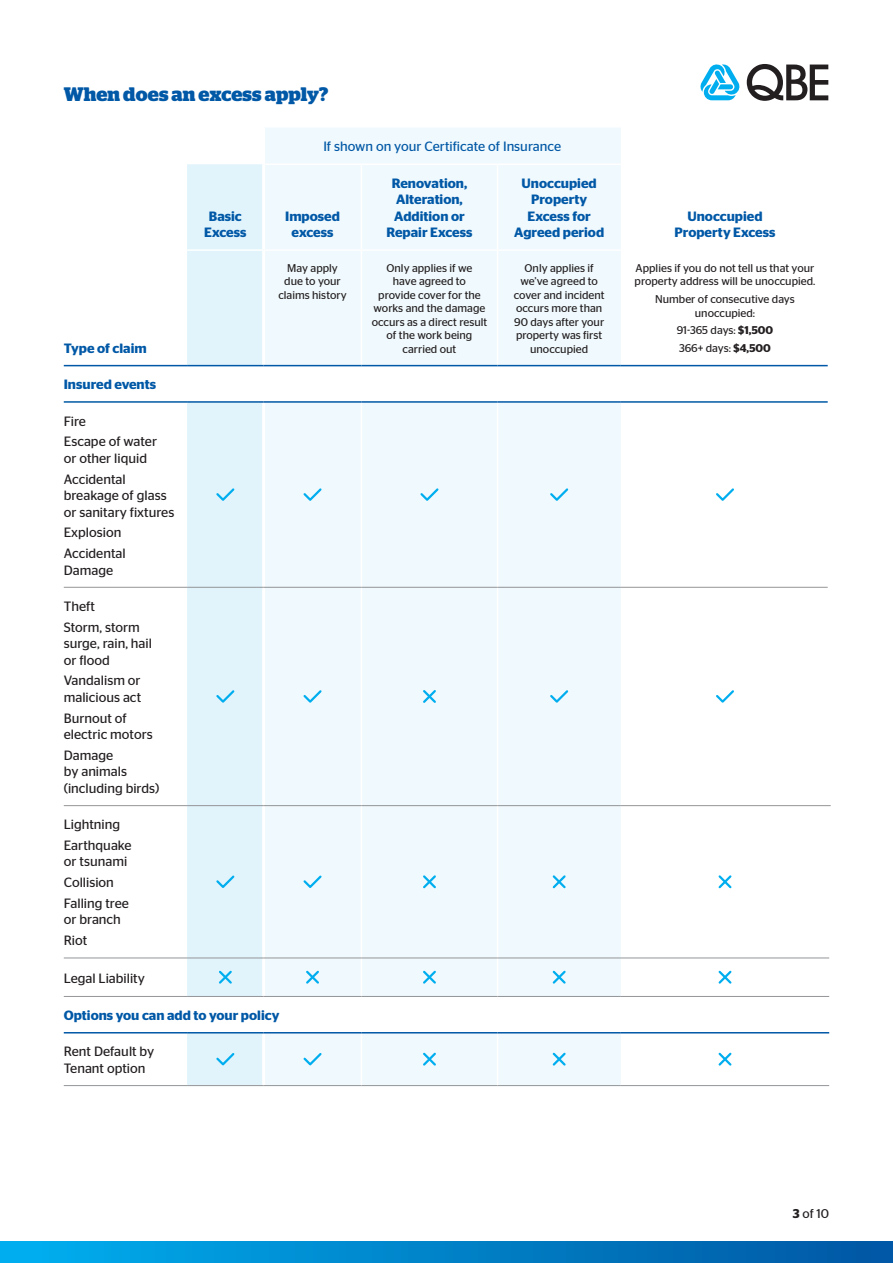
<style>
.page{position:relative;width:893px;height:1263px;background:#fff}
.page>*{position:absolute;margin:0;border:0;box-sizing:border-box;transform-origin:0 0}
.subhead_2{font:700 19.5px "Stag";letter-spacing:.005em;color:#0158a6}
.text_-_excess_table{font:13.5px/16.5px "Stag Sans";color:#231f20}
.body{font:600 13.5px/16.5px "Stag Sans";color:#0158a6;text-align:center}
.body-2{font:13.5px "Stag Sans";color:#0158a6}
.t1{font:12.75px "Stag Sans";color:#231f20}
.description_-_excess{font:11.25px/13.5px "Stag Sans";color:#231f20;text-align:center}
.s1{font-weight:600}
</style>
<div class="page">
<div style="left:0;top:1242px;width:893px;height:21px;background:linear-gradient(to right,#00afef,#0156a2)"></div>
<svg style="left:747px;top:64px;width:81px;height:37px"></svg>
<svg style="left:700px;top:64px;width:40px;height:36px"></svg>
<svg style="left:265px;top:128px;width:356px;height:957px;fill:#f0f9fd"></svg>
<svg style="left:187px;top:164px;width:75px;height:921px;fill:#e1f4fc"></svg>
<hr style="left:265px;top:164px;width:96px;height:1px;background:#fff">
<hr style="left:361px;top:164px;width:136px;height:1px;background:#fff">
<hr style="left:497px;top:164px;width:124px;height:1px;background:#fff">
<hr style="left:361px;top:165px;width:1px;height:84px;background:#fff">
<hr style="left:497px;top:165px;width:1px;height:84px;background:#fff">
<hr style="left:361px;top:251px;width:1px;height:114px;background:#fff">
<hr style="left:497px;top:251px;width:1px;height:114px;background:#fff">
<hr style="left:361px;top:366px;width:1px;height:35px;background:#fff">
<hr style="left:497px;top:366px;width:1px;height:35px;background:#fff">
<hr style="left:361px;top:403px;width:1px;height:184px;background:#fff">
<hr style="left:497px;top:403px;width:1px;height:184px;background:#fff">
<hr style="left:361px;top:587px;width:1px;height:218px;background:#fff">
<hr style="left:497px;top:587px;width:1px;height:218px;background:#fff">
<hr style="left:361px;top:806px;width:1px;height:152px;background:#fff">
<hr style="left:497px;top:806px;width:1px;height:152px;background:#fff">
<hr style="left:361px;top:958px;width:1px;height:38px;background:#fff">
<hr style="left:497px;top:958px;width:1px;height:38px;background:#fff">
<hr style="left:361px;top:1033px;width:1px;height:52px;background:#fff">
<hr style="left:497px;top:1033px;width:1px;height:52px;background:#fff">
<hr style="left:64px;top:365px;width:123px;height:1px;background:#0158a6">
<hr style="left:187px;top:365px;width:77px;height:1px;background:#0158a6">
<hr style="left:264px;top:365px;width:97px;height:1px;background:#0158a6">
<hr style="left:361px;top:365px;width:136px;height:1px;background:#0158a6">
<hr style="left:497px;top:365px;width:124px;height:1px;background:#0158a6">
<hr style="left:621px;top:365px;width:207px;height:1px;background:#0158a6">
<hr style="left:187px;top:249px;width:77px;height:2px;background:#fff">
<hr style="left:264px;top:249px;width:97px;height:2px;background:#fff">
<hr style="left:361px;top:249px;width:136px;height:2px;background:#fff">
<hr style="left:497px;top:249px;width:124px;height:2px;background:#fff">
<hr style="left:64px;top:587px;width:123px;height:1px;background:#939598">
<hr style="left:187px;top:587px;width:77px;height:1px;background:#939598">
<hr style="left:264px;top:587px;width:97px;height:1px;background:#939598">
<hr style="left:361px;top:587px;width:136px;height:1px;background:#939598">
<hr style="left:497px;top:587px;width:124px;height:1px;background:#939598">
<hr style="left:621px;top:587px;width:207px;height:1px;background:#939598">
<hr style="left:64px;top:958px;width:123px;height:1px;background:#939598">
<hr style="left:187px;top:958px;width:77px;height:1px;background:#939598">
<hr style="left:264px;top:958px;width:97px;height:1px;background:#939598">
<hr style="left:361px;top:958px;width:136px;height:1px;background:#939598">
<hr style="left:497px;top:958px;width:124px;height:1px;background:#939598">
<hr style="left:621px;top:958px;width:208px;height:1px;background:#939598">
<hr style="left:64px;top:805px;width:123px;height:1px;background:#939598">
<hr style="left:187px;top:805px;width:77px;height:1px;background:#939598">
<hr style="left:264px;top:805px;width:97px;height:1px;background:#939598">
<hr style="left:361px;top:805px;width:136px;height:1px;background:#939598">
<hr style="left:497px;top:805px;width:124px;height:1px;background:#939598">
<hr style="left:621px;top:805px;width:210px;height:1px;background:#939598">
<hr style="left:64px;top:1085px;width:123px;height:1px;background:#939598">
<hr style="left:187px;top:1085px;width:77px;height:1px;background:#939598">
<hr style="left:264px;top:1085px;width:97px;height:1px;background:#939598">
<hr style="left:361px;top:1085px;width:136px;height:1px;background:#939598">
<hr style="left:497px;top:1085px;width:124px;height:1px;background:#939598">
<hr style="left:621px;top:1085px;width:208px;height:1px;background:#939598">
<hr style="left:64px;top:401px;width:123px;height:2px;background:#0158a6">
<hr style="left:187px;top:401px;width:77px;height:2px;background:#0158a6">
<hr style="left:264px;top:401px;width:97px;height:2px;background:#0158a6">
<hr style="left:361px;top:401px;width:136px;height:2px;background:#0158a6">
<hr style="left:497px;top:401px;width:124px;height:2px;background:#0158a6">
<hr style="left:621px;top:401px;width:207px;height:2px;background:#0158a6">
<hr style="left:64px;top:996px;width:123px;height:1px;background:#939598">
<hr style="left:187px;top:996px;width:77px;height:1px;background:#939598">
<hr style="left:264px;top:996px;width:97px;height:1px;background:#939598">
<hr style="left:361px;top:996px;width:136px;height:1px;background:#939598">
<hr style="left:497px;top:996px;width:124px;height:1px;background:#939598">
<hr style="left:621px;top:996px;width:208px;height:1px;background:#939598">
<hr style="left:64px;top:1032px;width:123px;height:1px;background:#0158a6">
<hr style="left:187px;top:1032px;width:77px;height:1px;background:#0158a6">
<hr style="left:264px;top:1032px;width:97px;height:1px;background:#0158a6">
<hr style="left:361px;top:1032px;width:136px;height:1px;background:#0158a6">
<hr style="left:497px;top:1032px;width:124px;height:1px;background:#0158a6">
<hr style="left:621px;top:1032px;width:208px;height:1px;background:#0158a6">
<svg style="left:214px;top:486px;width:22px;height:17px"></svg>
<svg style="left:301px;top:486px;width:23px;height:17px"></svg>
<svg style="left:418px;top:486px;width:23px;height:17px"></svg>
<svg style="left:548px;top:486px;width:22px;height:17px"></svg>
<svg style="left:716px;top:488px;width:18px;height:13px"></svg>
<svg style="left:214px;top:688px;width:22px;height:17px"></svg>
<svg style="left:301px;top:688px;width:23px;height:17px"></svg>
<svg style="left:421px;top:688px;width:17px;height:17px"></svg>
<svg style="left:548px;top:688px;width:22px;height:17px"></svg>
<svg style="left:716px;top:690px;width:18px;height:13px"></svg>
<svg style="left:214px;top:873px;width:22px;height:17px"></svg>
<svg style="left:301px;top:873px;width:23px;height:17px"></svg>
<svg style="left:421px;top:873px;width:17px;height:17px"></svg>
<svg style="left:551px;top:873px;width:17px;height:17px"></svg>
<svg style="left:718px;top:875px;width:14px;height:14px"></svg>
<svg style="left:217px;top:969px;width:17px;height:17px"></svg>
<svg style="left:304px;top:969px;width:17px;height:17px"></svg>
<svg style="left:421px;top:969px;width:17px;height:17px"></svg>
<svg style="left:551px;top:969px;width:17px;height:17px"></svg>
<svg style="left:718px;top:970px;width:14px;height:14px"></svg>
<svg style="left:214px;top:1051px;width:22px;height:16px"></svg>
<svg style="left:301px;top:1051px;width:23px;height:16px"></svg>
<svg style="left:421px;top:1051px;width:17px;height:17px"></svg>
<svg style="left:551px;top:1051px;width:17px;height:17px"></svg>
<svg style="left:718px;top:1052px;width:14px;height:14px"></svg>
<p class="subhead_2" style="left:64px;top:82px;width:266px">When does an excess apply?</p>
<p class="body-2" style="left:323px;top:139px;width:239px">If shown on your Certificate of Insurance</p>
<p class="body" style="left:204px;top:208px;width:44px">Basic<br>Excess</p>
<p class="body" style="left:285px;top:208px;width:56px">Imposed excess</p>
<p class="body" style="left:386px;top:175px;width:88px">Renovation,<br>Alteration,<br>Addition or<br>Repair Excess</p>
<p class="body" style="left:514px;top:175px;width:92px">Unoccupied<br>Property<br>Excess for<br>Agreed period</p>
<p class="body" style="left:674px;top:208px;width:103px">Unoccupied<br>Property Excess</p>
<p class="body" style="left:64px;top:340px;width:84px">Type of claim</p>
<p class="description_-_excess" style="left:278px;top:261px;width:70px">May apply due to your claims history</p>
<p class="description_-_excess" style="left:372px;top:261px;width:117px">Only applies if we<br>have agreed to<br>provide cover for the works and the damage occurs as a direct result of the work being carried out</p>
<p class="description_-_excess" style="left:514px;top:261px;width:92px">Only applies if we’ve agreed to cover and incident occurs more than<br>90 days after your property was first unoccupied</p>
<p class="description_-_excess" style="left:635px;top:261px;width:182px;text-align:left">Applies if you do not tell us that your property address will be unoccupied.</p>
<p class="description_-_excess" style="left:655px;top:292px;width:141px">Number of consecutive days unoccupied:</p>
<p class="description_-_excess" style="left:677px;top:324px;width:98px">91-365 days: <span class="s1">$1,500</span></p>
<p class="description_-_excess" style="left:679px;top:341px;width:93px">366+ days: <span class="s1">$4,500</span></p>
<p class="body" style="left:64px;top:376px;width:94px">Insured events</p>
<p class="text_-_excess_table" style="left:64px;top:412px;width:24px">Fire</p>
<p class="text_-_excess_table" style="left:64px;top:433px;width:95px">Escape of water or other liquid</p>
<p class="text_-_excess_table" style="left:64px;top:470px;width:112px">Accidental breakage of glass or sanitary fixtures</p>
<p class="text_-_excess_table" style="left:64px;top:524px;width:59px">Explosion</p>
<p class="text_-_excess_table" style="left:64px;top:545px;width:63px">Accidental<br>Damage</p>
<p class="text_-_excess_table" style="left:64px;top:598px;width:33px">Theft</p>
<p class="text_-_excess_table" style="left:64px;top:618px;width:90px">Storm, storm surge, rain, hail or flood</p>
<p class="text_-_excess_table" style="left:64px;top:672px;width:79px">Vandalism or malicious act</p>
<p class="text_-_excess_table" style="left:64px;top:709px;width:90px">Burnout of electric motors</p>
<p class="text_-_excess_table" style="left:64px;top:747px;width:97px">Damage<br>by animals (including birds)</p>
<p class="text_-_excess_table" style="left:64px;top:816px;width:58px">Lightning</p>
<p class="text_-_excess_table" style="left:64px;top:837px;width:69px">Earthquake or tsunami</p>
<p class="text_-_excess_table" style="left:64px;top:874px;width:52px">Collision</p>
<p class="text_-_excess_table" style="left:64px;top:895px;width:67px">Falling tree or branch</p>
<p class="text_-_excess_table" style="left:64px;top:932px;width:25px">Riot</p>
<p class="text_-_excess_table" style="left:64px;top:969px;width:83px">Legal Liability</p>
<p class="body" style="left:64px;top:1007px;width:217px">Options you can add to your policy</p>
<p class="text_-_excess_table" style="left:64px;top:1043px;width:92px">Rent Default by<br>Tenant option</p>
<p class="t1" style="left:793px;top:1206px;width:38px"><span class="s1">3</span> of 10</p>
</div>
